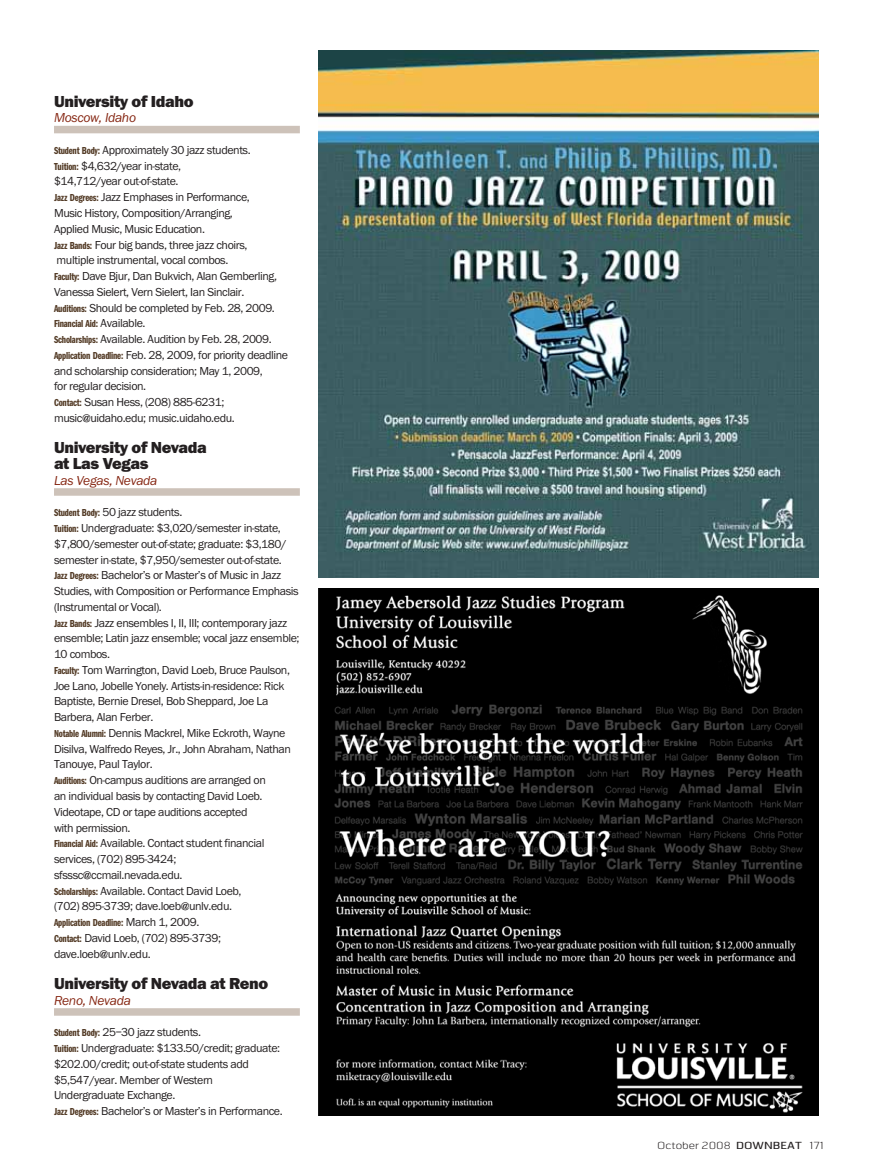
<style>
.page{position:relative;width:878px;height:1175px;background:#fff}
.page>*{position:absolute;margin:0;border:0;box-sizing:border-box;transform-origin:0 0}
.t1{font:800 16.5px/15.8px "Franklin Gothic EF";letter-spacing:-.025em;color:#231f20}
.t2{font:italic 13.5px "Franklin Gothic EF";letter-spacing:-.025em;color:#862713}
.t3{font:12px/15.8px "Franklin Gothic EF";letter-spacing:-.035em;color:#231f20}
.t4{font:10.5px "Franklin Gothic EF Demi Comp";letter-spacing:-.015em;color:#533b26}
.t5{font:300 9.75px "Telenor";color:#231f20;scale:1.25 1}
.s1{font-family:"Franklin Gothic EF Demi Comp";font-size:10.5px;color:#533b26}
.s2{font-family:"Franklin Gothic EF";font-size:12px;color:#231f20}
.s3{font-weight:400}
</style>
<div class="page">
<div style="left:54px;top:126px;width:246px;height:7px;background:#cdc2b9"></div>
<div style="left:54px;top:488px;width:246px;height:8px;background:#cdc2b9"></div>
<div style="left:54px;top:1008px;width:246px;height:7px;background:#cdc2b9"></div>
<img style="left:319px;top:589px;width:499px;height:526px">
<img style="left:319px;top:51px;width:499px;height:526px">
<p class="t1" style="left:54px;top:95px;width:141px">University of Idaho</p>
<p class="t2" style="left:54px;top:113px;width:83px">Moscow, Idaho</p>
<p class="t3" style="left:54px;top:143px;width:224px"><span class="s1">Student Body:</span> Approximately 30 jazz students.<br><span class="s1">Tuition:</span> $4,632/year in-state,<br>$14,712/year out-of-state.<br><span class="s1">Jazz Degrees:</span> Jazz Emphases in Performance, Music History, Composition/Arranging,<br>Applied Music, Music Education.<br><span class="s1">Jazz Bands:</span> Four big bands, three jazz choirs, multiple instrumental, vocal combos.<br><span class="s1">Faculty:</span> Dave Bjur, Dan Bukvich, Alan Gemberling, Vanessa Sielert, Vern Sielert, Ian Sinclair.<br><span class="s1">Auditions:</span> Should be completed by Feb. 28, 2009.</p>
<p class="t4" style="left:54px;top:320px;width:93px">Financial Aid: <span class="s2">Available.</span></p>
<p class="t3" style="left:54px;top:332px;width:236px"><span class="s1">Scholarships:</span> Available. Audition by Feb. 28, 2009.<br><span class="s1">Application Deadline:</span> Feb. 28, 2009, for priority deadline and scholarship consideration; May 1, 2009,<br>for regular decision.<br><span class="s1">Contact:</span> Susan Hess, (208) 885-6231; music@uidaho.edu; music.uidaho.edu.</p>
<p class="t1" style="left:54px;top:441px;width:154px">University of Nevada at Las Vegas</p>
<p class="t2" style="left:54px;top:475px;width:105px">Las Vegas, Nevada</p>
<p class="t3" style="left:54px;top:505px;width:247px"><span class="s1">Student Body:</span> 50 jazz students.<br><span class="s1">Tuition:</span> Undergraduate: $3,020/semester in-state, $7,800/semester out-of-state; graduate: $3,180/ semester in-state, $7,950/semester out-of-state.<br><span class="s1">Jazz Degrees:</span> Bachelor’s or Master’s of Music in Jazz Studies, with Composition or Performance Emphasis (Instrumental or Vocal).<br><span class="s1">Jazz Bands:</span> Jazz ensembles I, II, III; contemporary jazz ensemble; Latin jazz ensemble; vocal jazz ensemble; 10 combos.<br><span class="s1">Faculty:</span> Tom Warrington, David Loeb, Bruce Paulson, Joe Lano, Jobelle Yonely. Artists-in-residence: Rick Baptiste, Bernie Dresel, Bob Sheppard, Joe La Barbera, Alan Ferber.<br><span class="s1">Notable Alumni:</span> Dennis Mackrel, Mike Eckroth, Wayne Disilva, Walfredo Reyes, Jr., John Abraham, Nathan Tanouye, Paul Taylor.<br><span class="s1">Auditions:</span> On-campus auditions are arranged on<br>an individual basis by contacting David Loeb.<br>Videotape, CD or tape auditions accepted<br>with permission.<br><span class="s1">Financial Aid:</span> Available. Contact student financial services, (702) 895-3424; sfsssc@ccmail.nevada.edu.<br><span class="s1">Scholarships:</span> Available. Contact David Loeb,<br>(702) 895-3739; dave.loeb@unlv.edu.</p>
<p class="t4" style="left:54px;top:918px;width:147px">Application Deadline: <span class="s2">March 1, 2009.</span></p>
<p class="t3" style="left:54px;top:931px;width:168px"><span class="s1">Contact:</span> David Loeb, (702) 895-3739; dave.loeb@unlv.edu.</p>
<p class="t1" style="left:54px;top:977px;width:216px">University of Nevada at Reno</p>
<p class="t2" style="left:54px;top:995px;width:78px">Reno, Nevada</p>
<p class="t3" style="left:54px;top:1025px;width:230px"><span class="s1">Student Body:</span> 25–30 jazz students.<br><span class="s1">Tuition:</span> Undergraduate: $133.50/credit; graduate: $202.00/credit; out-of-state students add $5,547/year. Member of Western Undergraduate Exchange.<br><span class="s1">Jazz Degrees:</span> Bachelor’s or Master’s in Performance.</p>
<p class="t5" style="left:657px;top:1141px;width:135px">October 2008 <span class="s3">DOWNBEAT</span> 171</p>
</div>
